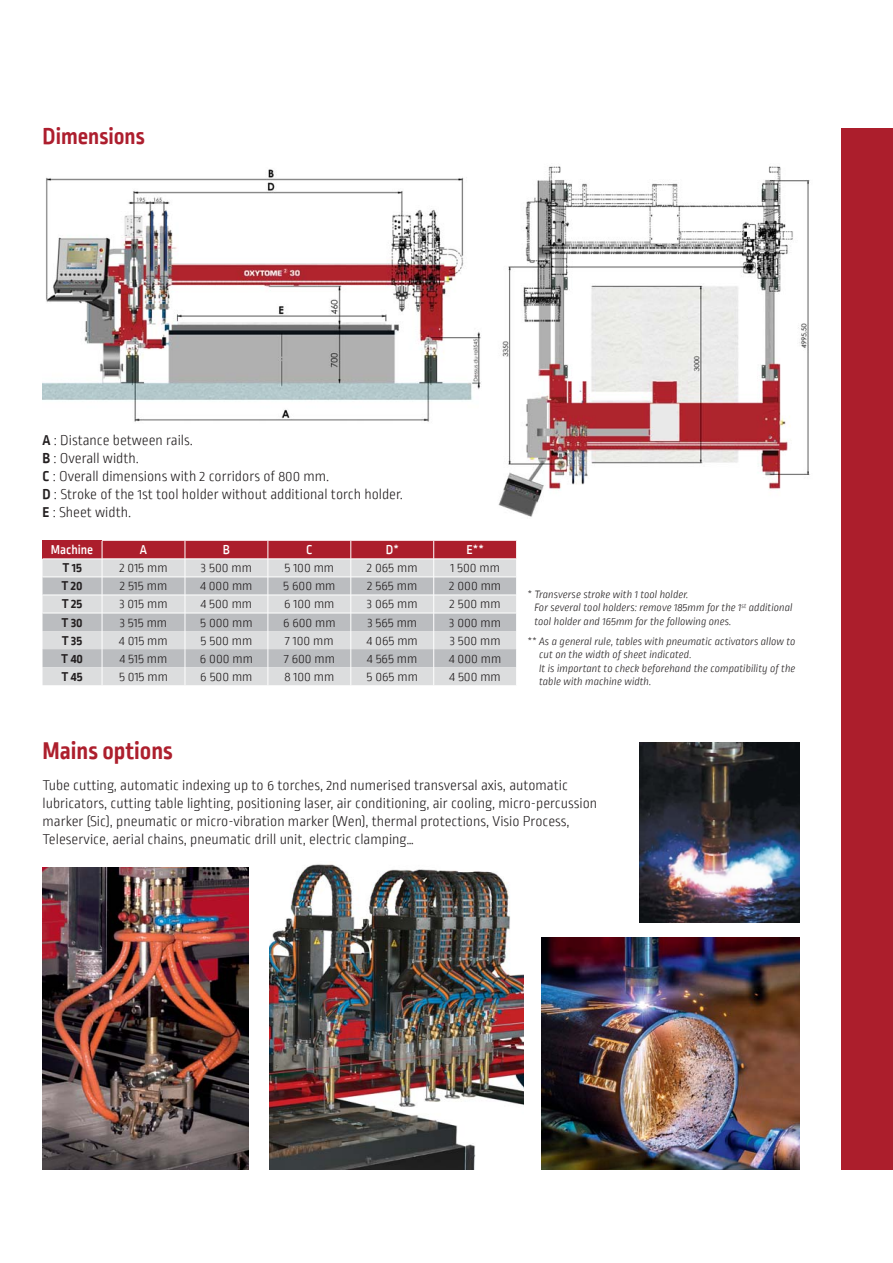
<style>
.page{position:relative;width:893px;height:1263px;background:#fff}
.page>*{position:absolute;margin:0;border:0;box-sizing:border-box;transform-origin:0 0}
.t1{font:700 25.5px "Ropa Sans PTT";color:#ad1f2d}
.t2{font:700 24px "Ropa Sans PTT";color:#ad1e2e}
.t3{font:300 15px/18px "Ropa Sans PTT";color:#231f20}
.t4{font:300 13.5px "Ropa Sans PTT";color:#231f20}
.t5{font:700 13.5px "Ropa Sans PTT";letter-spacing:.005em;color:#231f20}
.t6{font:500 13.5px "Ropa Sans PTT";color:#fff}
.t7{font:italic 300 11.25px/13.5px "Ropa Sans PTT";color:#231f20}
.s1{font-weight:700}
</style>
<div class="page">
<div style="left:842px;top:128px;width:51px;height:1041px;background:#ac1e2c"></div>
<img style="left:43px;top:169px;width:438px;height:253px">
<img style="left:498px;top:166px;width:312px;height:351px">
<img style="left:43px;top:868px;width:206px;height:301px">
<img style="left:269px;top:864px;width:255px;height:305px">
<img style="left:541px;top:938px;width:258px;height:231px">
<img style="left:639px;top:742px;width:160px;height:180px">
<svg style="left:43px;top:541px;width:474px;height:144px;background:#cbbbbe"></svg>
<hr style="left:43px;top:559px;width:473px;height:1px;background:#fff">
<hr style="left:43px;top:577px;width:473px;height:1px;background:#fff">
<hr style="left:43px;top:595px;width:473px;height:1px;background:#fff">
<hr style="left:43px;top:613px;width:473px;height:1px;background:#fff">
<h2 class="t2" style="left:43px;top:121px;width:104px">Dimensions</h2>
<p class="t3" style="left:43px;top:431px;width:362px"><span class="s1">A</span> : Distance between rails.<br><span class="s1">B</span> : Overall width.<br><span class="s1">C</span> : Overall dimensions with 2 corridors of 800 mm.<br><span class="s1">D</span> : Stroke of the 1st tool holder without additional torch holder.<br><span class="s1">E</span> : Sheet width.</p>
<p class="t6" style="left:51px;top:541px;width:44px">Machine</p>
<p class="t6" style="left:140px;top:541px;width:9px">A</p>
<p class="t6" style="left:223px;top:541px;width:9px">B</p>
<p class="t6" style="left:306px;top:541px;width:8px">C</p>
<p class="t6" style="left:386px;top:541px;width:15px">D*</p>
<p class="t6" style="left:466px;top:541px;width:19px">E**</p>
<p class="t5" style="left:62px;top:559px;width:21px">T 15</p>
<p class="t4" style="left:119px;top:559px;width:50px">2 015 mm</p>
<p class="t4" style="left:201px;top:559px;width:52px">3 500 mm</p>
<p class="t4" style="left:284px;top:559px;width:51px">5 100 mm</p>
<p class="t4" style="left:367px;top:559px;width:52px">2 065 mm</p>
<p class="t4" style="left:450px;top:559px;width:51px">1 500 mm</p>
<p class="t5" style="left:62px;top:577px;width:23px">T 20</p>
<p class="t4" style="left:120px;top:577px;width:49px">2 515 mm</p>
<p class="t4" style="left:200px;top:577px;width:54px">4 000 mm</p>
<p class="t4" style="left:283px;top:577px;width:54px">5 600 mm</p>
<p class="t4" style="left:367px;top:577px;width:51px">2 565 mm</p>
<p class="t4" style="left:449px;top:577px;width:53px">2 000 mm</p>
<p class="t5" style="left:62px;top:595px;width:22px">T 25</p>
<p class="t4" style="left:119px;top:595px;width:50px">3 015 mm</p>
<p class="t4" style="left:201px;top:595px;width:53px">4 500 mm</p>
<p class="t4" style="left:284px;top:595px;width:52px">6 100 mm</p>
<p class="t4" style="left:367px;top:595px;width:52px">3 065 mm</p>
<p class="t4" style="left:450px;top:595px;width:53px">2 500 mm</p>
<p class="t5" style="left:62px;top:614px;width:23px">T 30</p>
<p class="t4" style="left:120px;top:614px;width:49px">3 515 mm</p>
<p class="t4" style="left:200px;top:614px;width:54px">5 000 mm</p>
<p class="t4" style="left:283px;top:614px;width:54px">6 600 mm</p>
<p class="t4" style="left:367px;top:614px;width:51px">3 565 mm</p>
<p class="t4" style="left:449px;top:614px;width:53px">3 000 mm</p>
<p class="t5" style="left:62px;top:632px;width:22px">T 35</p>
<p class="t4" style="left:119px;top:632px;width:50px">4 015 mm</p>
<p class="t4" style="left:201px;top:632px;width:53px">5 500 mm</p>
<p class="t4" style="left:285px;top:632px;width:50px">7 100 mm</p>
<p class="t4" style="left:367px;top:632px;width:53px">4 065 mm</p>
<p class="t4" style="left:450px;top:632px;width:52px">3 500 mm</p>
<p class="t5" style="left:61px;top:650px;width:23px">T 40</p>
<p class="t4" style="left:120px;top:650px;width:49px">4 515 mm</p>
<p class="t4" style="left:200px;top:650px;width:55px">6 000 mm</p>
<p class="t4" style="left:284px;top:650px;width:53px">7 600 mm</p>
<p class="t4" style="left:367px;top:650px;width:52px">4 565 mm</p>
<p class="t4" style="left:449px;top:650px;width:54px">4 000 mm</p>
<p class="t5" style="left:62px;top:668px;width:23px">T 45</p>
<p class="t4" style="left:119px;top:668px;width:50px">5 015 mm</p>
<p class="t4" style="left:200px;top:668px;width:54px">6 500 mm</p>
<p class="t4" style="left:284px;top:668px;width:51px">8 100 mm</p>
<p class="t4" style="left:367px;top:668px;width:53px">5 065 mm</p>
<p class="t4" style="left:449px;top:668px;width:53px">4 500 mm</p>
<p class="t7" style="left:534px;top:588px;width:260px;text-indent:-7px">* Transverse stroke with 1 tool holder.<br>For several tool holders: remove 185mm for the 1<sup>st</sup> additional tool holder and 165mm for the following ones.</p>
<p class="t7" style="left:539px;top:635px;width:258px;text-indent:-12px">** As a general rule, tables with pneumatic activators allow to cut on the width of sheet indicated.<br>It is important to check beforehand the compatibility of the table with machine width.</p>
<h1 class="t1" style="left:43px;top:734px;width:132px">Mains options</h1>
<p class="t3" style="left:43px;top:776px;width:556px">Tube cutting, automatic indexing up to 6 torches, 2nd numerised transversal axis, automatic lubricators, cutting table lighting, positioning laser, air conditioning, air cooling, micro-percussion marker (Sic), pneumatic or micro-vibration marker (Wen), thermal protections, Visio Process, Teleservice, aerial chains, pneumatic drill unit, electric clamping…</p>
</div>
